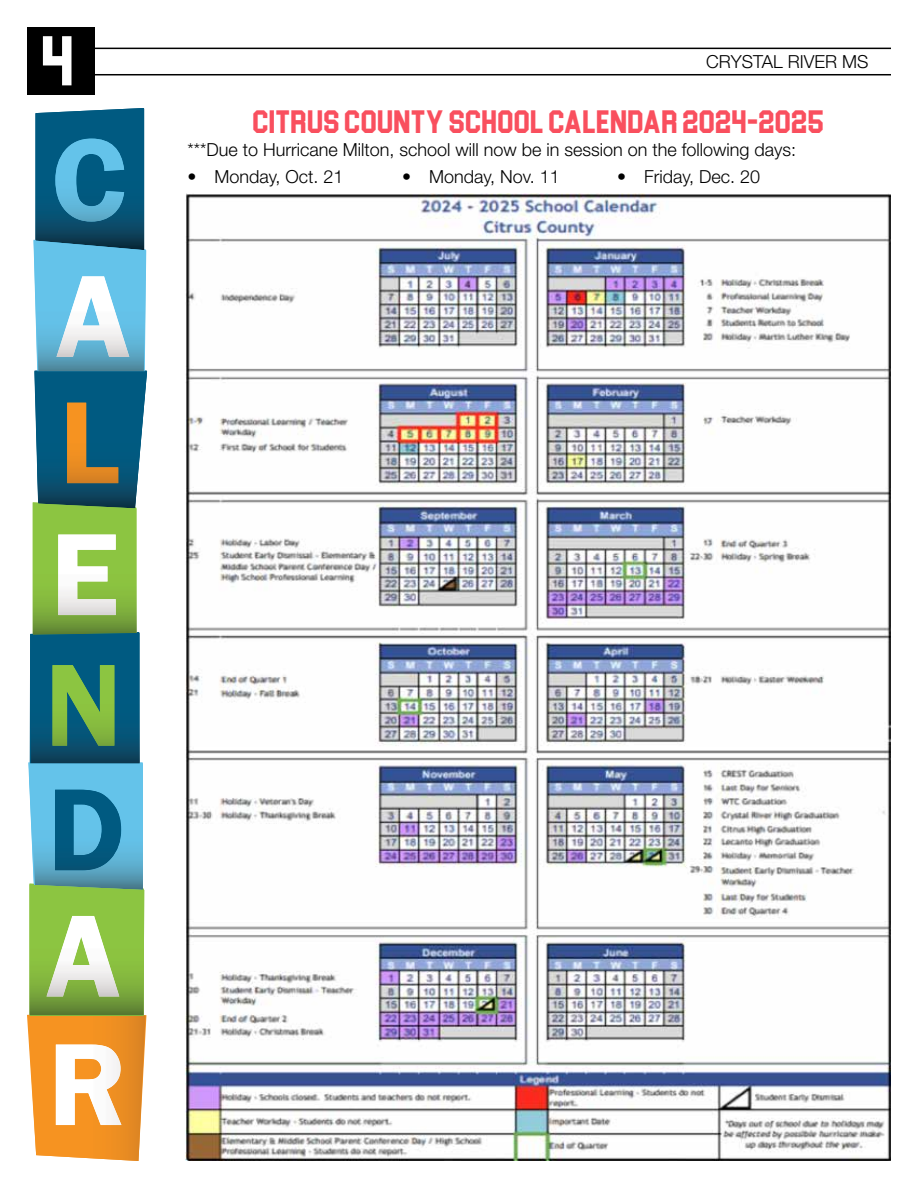
<style>
.page{position:relative;width:918px;height:1188px;background:#fff}
.page>*{position:absolute;margin:0;border:0;box-sizing:border-box;transform-origin:0 0}
.t1{font:72px "Blockletter";color:#fff}
.t2{font:33px "Blockletter";color:#f94f5e}
.t3{font:300 18px "Helvetica Neue LT Pro";color:#000}
</style>
<div class="page">
<hr style="left:27px;top:48px;width:864px;height:1px;background:#000">
<hr style="left:27px;top:74px;width:864px;height:1px;background:#000">
<div style="left:27px;top:27px;width:68px;height:68px;background:#000"></div>
<img style="left:186px;top:194px;width:705px;height:967px">
<svg style="left:27px;top:108px;width:120px;height:1053px"></svg>
<h1 class="t1" style="left:43px;top:9px;width:35px">4</h1>
<p class="t3" style="left:706px;top:51px;width:164px">CRYSTAL RIVER MS</p>
<h2 class="t2" style="left:253px;top:98px;width:573px">CITRUS COUNTY SCHOOL CALENDAR 2024-2025</h2>
<p class="t3" style="left:187px;top:139px;width:610px">***Due to Hurricane Milton, school will now be in session on the following days:</p>
<p class="t3" style="left:187px;top:165px;width:158px">• Monday, Oct. 21</p>
<p class="t3" style="left:402px;top:165px;width:159px">• Monday, Nov. 11</p>
<p class="t3" style="left:617px;top:165px;width:145px">• Friday, Dec. 20</p>
</div>
